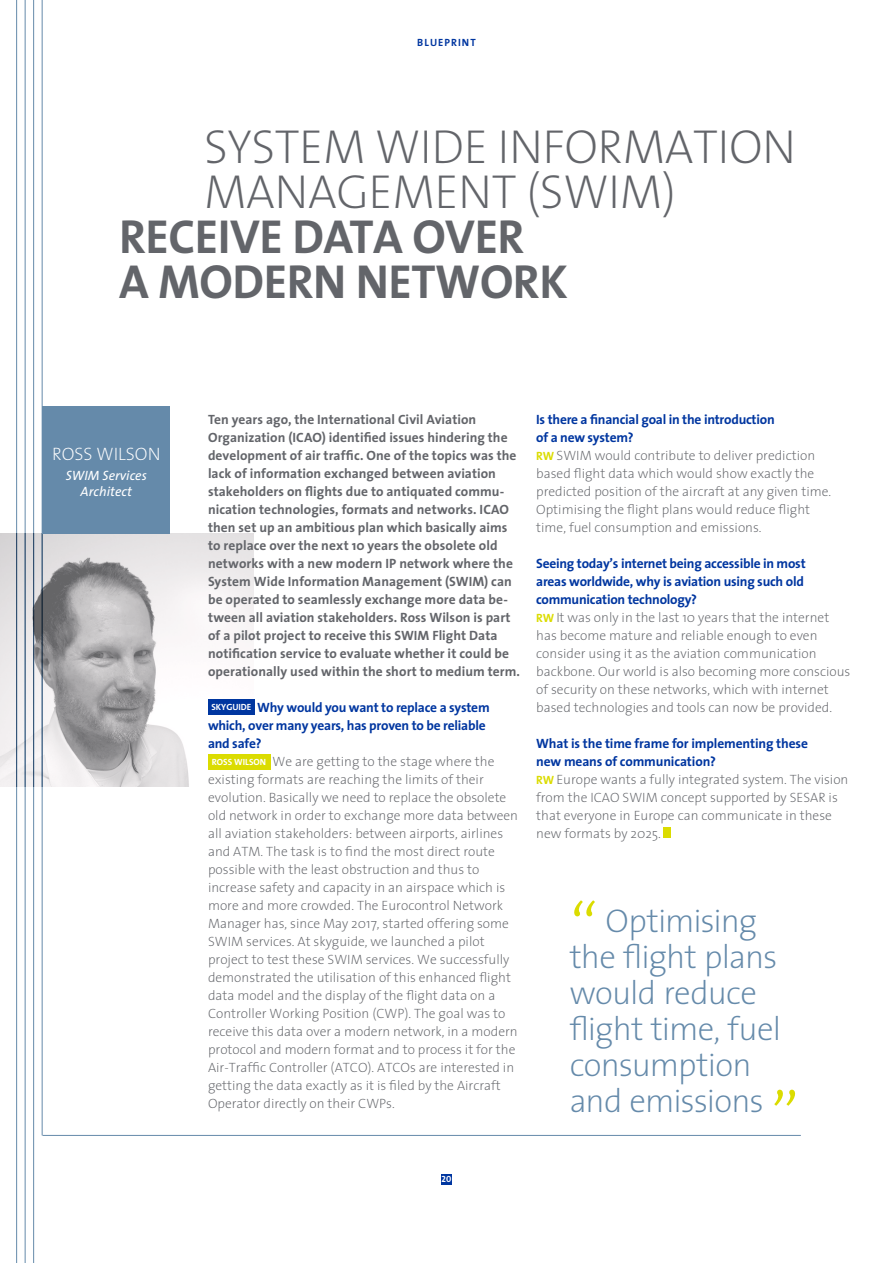
<style>
.page{position:relative;width:893px;height:1263px;background:#fff}
.page>*{position:absolute;margin:0;border:0;box-sizing:border-box;transform-origin:0 0}
.t1{font:200 75px "The Sans";color:#dbdc00}
.t2{font:200 48px/45px "The Sans";letter-spacing:-.01em;color:#63656a}
.t3{font:700 48px/45px "The Sans";letter-spacing:-.01em;color:#63656a}
.t4{font:200 33px/36px "The Sans";letter-spacing:-.025em;color:#658aaa}
.t5{font:18px "The Sans Extra Light Caps";color:#fff}
.t6{font:200 13.5px/18px "The Sans";color:#63656a}
.t7{font:700 13.5px/18px "The Sans";letter-spacing:.005em;color:#63656a}
.t8{font:italic 13.5px/16.5px "The Sans";color:#fff;text-align:center}
.t9{font:700 10.5px "The Sans";letter-spacing:.1em;color:#0036a0}
.t10{font:9px "The Sans Bold Caps";color:#fff}
.s1{font-family:"The Sans Bold Caps";font-weight:400;font-size:9px;color:#fff}
.s2{font-weight:700;color:#0036a0}
.s3{font-family:"The Sans Bold Caps";font-weight:400;font-size:12px;color:#dbdc00}
</style>
<div class="page">
<hr style="left:42px;top:0;width:1px;height:1135px;background:#658aaa">
<hr style="left:33px;top:0;width:1px;height:1263px;background:#658aaa">
<hr style="left:25px;top:0;width:1px;height:1263px;background:#658aaa">
<hr style="left:16px;top:0;width:1px;height:1263px;background:#658aaa">
<hr style="left:43px;top:1135px;width:758px;height:1px;background:#658aaa">
<img style="left:0;top:533px;width:253px;height:254px">
<div style="left:441px;top:1174px;width:11px;height:11px;background:#0036a0"></div>
<div style="left:208px;top:700px;width:47px;height:15px;background:#0036a0"></div>
<div style="left:208px;top:754px;width:62px;height:15px;background:#dbdc00"></div>
<div style="left:43px;top:406px;width:127px;height:127px;background:#658aaa"></div>
<div style="left:664px;top:828px;width:7px;height:10px;background:#dbdc00"></div>
<p class="t9" style="left:417px;top:34px;width:60px">BLUEPRINT</p>
<h2 class="t2" style="left:204px;top:122px;width:594px">SYSTEM WIDE INFORMATION<br>MANAGEMENT (SWIM)</h2>
<h2 class="t3" style="left:119px;top:213px;width:450px">RECEIVE DATA OVER<br>A MODERN NETWORK</h2>
<h3 class="t5" style="left:52px;top:439px;width:110px">ROSS WILSON</h3>
<p class="t8" style="left:66px;top:467px;width:83px">SWIM Services<br>Architect</p>
<p class="t7" style="left:208px;top:410px;width:313px">Ten years ago, the International Civil Aviation Organization (ICAO) identified issues hindering the development of air traffic. One of the topics was the lack of information exchanged between aviation stakeholders on flights due to antiquated commu&shy;nication technologies, formats and networks. ICAO then set up an ambitious plan which basically aims to replace over the next 10 years the obsolete old networks with a new modern IP network where the System Wide Information Management (SWIM) can be operated to seamlessly exchange more data be&shy;tween all aviation stakeholders. Ross Wilson is part of a pilot project to receive this SWIM Flight Data notification service to evaluate whether it could be operationally used within the short to medium term.</p>
<p class="t6" style="left:208px;top:698px;width:312px"><span class="s1">SKYGUIDE</span> <span class="s2">Why would you want to replace a system which, over many years, has proven to be reliable<br>and safe?<br></span><span class="s1">ROSS WILSON</span> We are getting to the stage where the existing formats are reaching the limits of their evolution. Basically we need to replace the obsolete old network in order to exchange more data between all aviation stakeholders: between airports, airlines and ATM. The task is to find the most direct route possible with the least obstruction and thus to increase safety and capacity in an airspace which is more and more crowded. The Eurocontrol Network Manager has, since May 2017, started offering some SWIM services. At skyguide, we launched a pilot project to test these SWIM services. We successfully demonstrated the utilisation of this enhanced flight data model and the display of the flight data on a Controller Working Position (CWP). The goal was to receive this data over a modern network, in a modern protocol and modern format and to process it for the Air-Traffic Controller (ATCO). ATCOs are interested in getting the data exactly as it is filed by the Aircraft Operator directly on their CWPs.</p>
<p class="t6" style="left:536px;top:410px;width:297px"><span class="s2">Is there a financial goal in the introduction<br>of a new system?<br></span><span class="s3">RW</span> SWIM would contribute to deliver prediction based flight data which would show exactly the predicted position of the aircraft at any given time.<br>Optimising the flight plans would reduce flight time, fuel consumption and emissions.</p>
<p class="t6" style="left:536px;top:554px;width:316px"><span class="s2">Seeing today’s internet being accessible in most<br>areas worldwide, why is aviation using such old communication technology?<br></span><span class="s3">RW</span> It was only in the last 10 years that the internet has become mature and reliable enough to even consider using it as the aviation communication backbone. Our world is also becoming more conscious of security on these networks, which with internet based technologies and tools can now be provided.</p>
<p class="t6" style="left:536px;top:734px;width:314px"><span class="s2">What is the time frame for implementing these<br>new means of communication?<br></span><span class="s3">RW</span> Europe wants a fully integrated system. The vision from the ICAO SWIM concept supported by SESAR is that everyone in Europe can communicate in these new formats by 2025.</p>
<h1 class="t1" style="left:570px;top:869px;width:30px">“</h1>
<h3 class="t4" style="left:570px;top:902px;width:213px;text-indent:36px">Optimising the flight plans would reduce flight time, fuel consumption and emissions</h3>
<h1 class="t1" style="left:771px;top:1058px;width:30px">”</h1>
<p class="t10" style="left:442px;top:1172px;width:11px">20</p>
</div>
